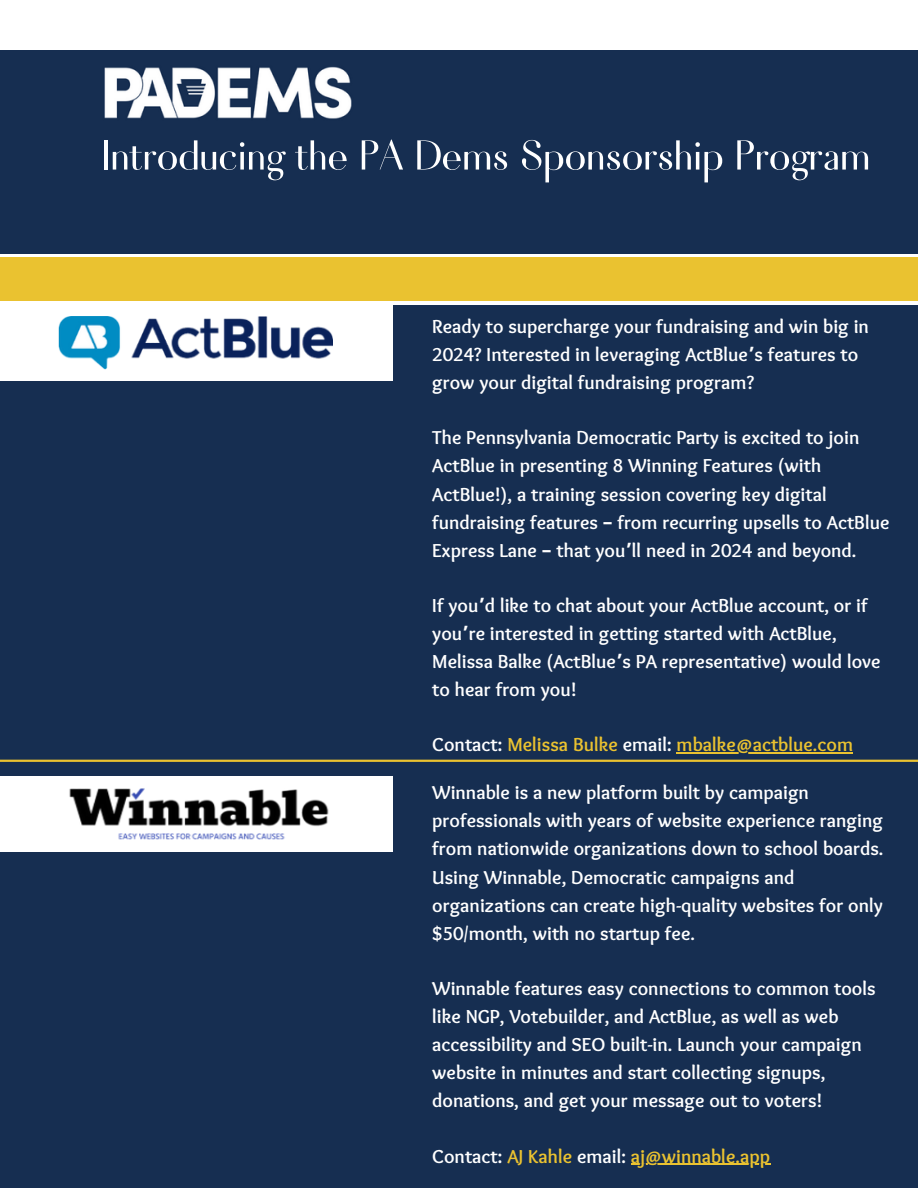
<style>
.page{position:relative;width:918px;height:1188px;background:#fff}
.page>*{position:absolute;margin:0;border:0;box-sizing:border-box;transform-origin:0 0}
.t1{font:55.8px "Fiona";color:#fff}
.t2{font:700 19.5px/28.2px "Sukar";color:#fff}
.t3{font:700 19.5px "Sukar";color:#eac230}
.s1{font-family:"Noto Sans Gurmukhi"}
.s2{color:#fff}
</style>
<div class="page">
<div style="left:0;top:257px;width:918px;height:44px;background:#eac230"></div>
<div style="left:0;top:50px;width:918px;height:203px;background:#162e51"></div>
<img style="left:104px;top:66px;width:248px;height:53px">
<div style="left:0;top:306px;width:918px;height:882px;background:#162e51"></div>
<hr style="left:677px;top:753px;width:176px;height:1px;background:#eac230">
<div style="left:0;top:306px;width:393px;height:75px;background:#fff"></div>
<img style="left:58px;top:317px;width:275px;height:53px">
<div style="left:0;top:776px;width:393px;height:76px;background:#fff"></div>
<img style="left:69px;top:788px;width:260px;height:52px">
<hr style="left:631px;top:1164px;width:139px;height:1px;background:#eac230">
<hr style="left:0;top:760px;width:918px;height:2px;background:#eac230">
<p class="t1" style="left:102px;top:125px;width:770px">Introducing the PA Dems Sponsorship Program</p>
<p class="t2" style="left:432px;top:314px;width:438px">Ready to supercharge your fundraising and win big in<br>2024? Interested in leveraging ActBlue<span class="s1">’</span>s features to grow your digital fundraising program?</p>
<p class="t2" style="left:432px;top:425px;width:459px">The Pennsylvania Democratic Party is excited to join ActBlue in presenting 8 Winning Features (with ActBlue!), a training session covering key digital fundraising features <span class="s1">–</span> from recurring upsells to ActBlue Express Lane <span class="s1">–</span> that you<span class="s1">’</span>ll need in 2024 and beyond.</p>
<p class="t2" style="left:432px;top:593px;width:450px">If you<span class="s1">’</span>d like to chat about your ActBlue account, or if you<span class="s1">’</span>re interested in getting started with ActBlue, Melissa Balke (ActBlue<span class="s1">’</span>s PA representative) would love to hear from you!</p>
<p class="t3" style="left:432px;top:734px;width:423px"><span class="s2">Contact:</span> Melissa Bulke <span class="s2">email:</span> mbalke@actblue.com</p>
<p class="t2" style="left:432px;top:780px;width:453px">Winnable is a new platform built by campaign professionals with years of website experience ranging from nationwide organizations down to school boards.<br>Using Winnable, Democratic campaigns and organizations can create high-quality websites for only $50/month, with no startup fee.</p>
<p class="t2" style="left:432px;top:976px;width:445px">Winnable features easy connections to common tools like NGP, Votebuilder, and ActBlue, as well as web accessibility and SEO built-in. Launch your campaign website in minutes and start collecting signups, donations, and get your message out to voters!</p>
<p class="t3" style="left:432px;top:1145px;width:339px"><span class="s2">Contact:</span> AJ Kahle <span class="s2">email:</span> aj@winnable.app</p>
</div>
